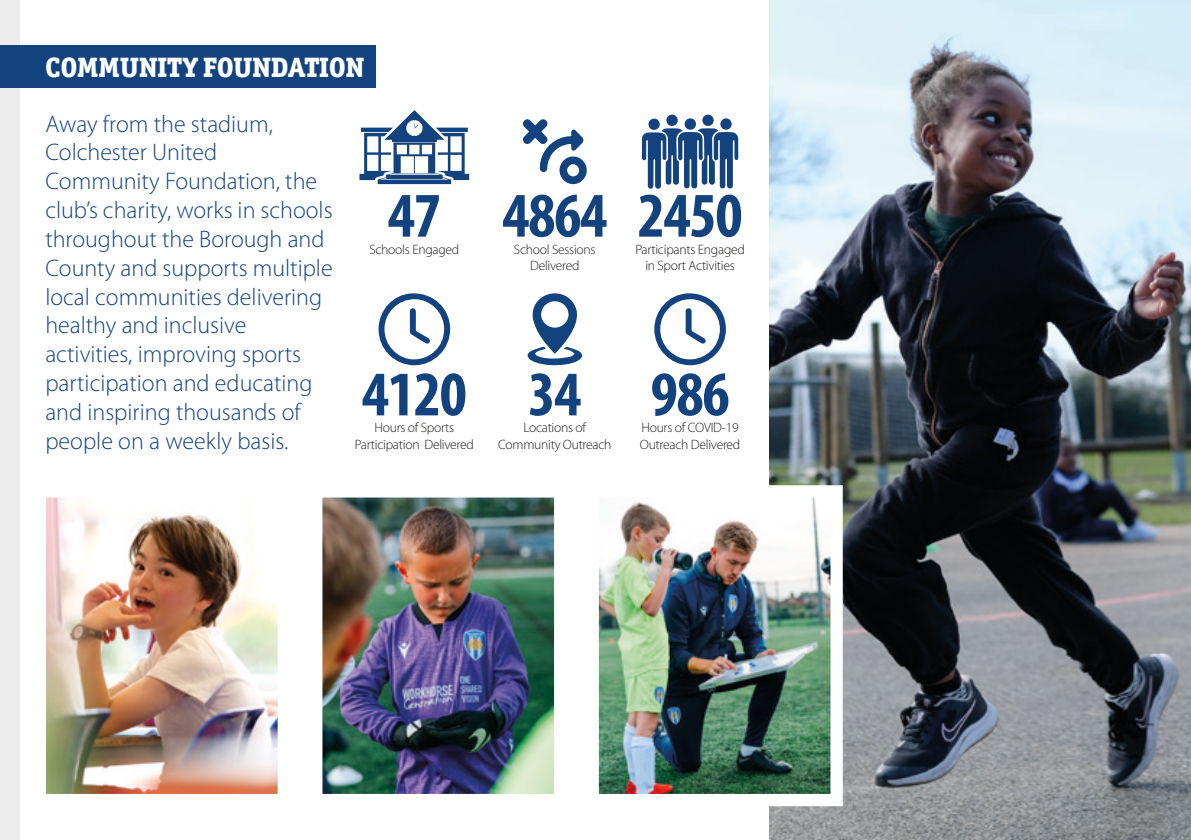
<style>
.page{position:relative;width:1191px;height:840px;background:#fff}
.page>*{position:absolute;margin:0;border:0;box-sizing:border-box;transform-origin:0 0}
.t1{font:700 condensed 63.8px "Myriad Pro";letter-spacing:-.02em;color:#13437f}
.t2{font:800 28px "Officina Ser ITC";color:#fff}
.t3{font:300 24px/28.8px "Myriad Pro";color:#13437f}
.t4{font:300 13.6px/16.4px "Myriad Pro";letter-spacing:-.02em;color:#1d1d1b;text-align:center}
</style>
<div class="page">
<img style="left:769px;top:0;width:422px;height:839px">
<div style="left:0;top:0;width:20px;height:839px;background:#ededed"></div>
<div style="left:0;top:45px;width:375px;height:43px;background:#13437f"></div>
<svg style="left:359px;top:110px;width:110px;height:74px"></svg>
<svg style="left:522px;top:119px;width:65px;height:65px"></svg>
<svg style="left:642px;top:128px;width:96px;height:61px"></svg>
<div style="left:666px;top:115px;width:11px;height:11px;background:#13437f;border-radius:50%"></div>
<div style="left:720px;top:118px;width:11px;height:12px;background:#13437f;border-radius:50%"></div>
<div style="left:684px;top:118px;width:12px;height:12px;background:#13437f;border-radius:50%"></div>
<div style="left:648px;top:118px;width:12px;height:12px;background:#13437f;border-radius:50%"></div>
<div style="left:702px;top:114px;width:11px;height:12px;background:#13437f;border-radius:50%"></div>
<svg style="left:378px;top:293px;width:72px;height:72px"></svg>
<svg style="left:654px;top:293px;width:72px;height:72px"></svg>
<svg style="left:527px;top:293px;width:55px;height:72px"></svg>
<img style="left:46px;top:497px;width:232px;height:297px">
<img style="left:322px;top:497px;width:233px;height:297px">
<img style="left:598px;top:479px;width:251px;height:332px">
<p class="t2" style="left:45px;top:50px;width:320px">COMMUNITY FOUNDATION</p>
<p class="t3" style="left:45px;top:109px;width:289px">Away from the stadium,<br>Colchester United<br>Community Foundation, the club’s charity, works in schools throughout the Borough and<br>County and supports multiple local communities delivering healthy and inclusive activities, improving sports participation and educating and inspiring thousands of people on a weekly basis.</p>
<p class="t1" style="left:388px;top:175px;width:55px">47</p>
<p class="t4" style="left:369px;top:241px;width:91px">Schools Engaged</p>
<p class="t1" style="left:362px;top:354px;width:106px">4120</p>
<p class="t4" style="left:355px;top:419px;width:121px">Hours of Sports<br>Participation Delivered</p>
<p class="t1" style="left:502px;top:175px;width:106px">4864</p>
<p class="t4" style="left:514px;top:241px;width:83px">School Sessions<br>Delivered</p>
<p class="t1" style="left:528px;top:354px;width:55px">34</p>
<p class="t4" style="left:498px;top:419px;width:115px">Locations of<br>Community Outreach</p>
<p class="t1" style="left:637px;top:175px;width:106px">2450</p>
<p class="t4" style="left:635px;top:241px;width:111px">Participants Engaged in Sport Activities</p>
<p class="t1" style="left:650px;top:354px;width:81px">986</p>
<p class="t4" style="left:640px;top:419px;width:102px;text-align:left">Hours of COVID-19<br>Outreach Delivered</p>
</div>
